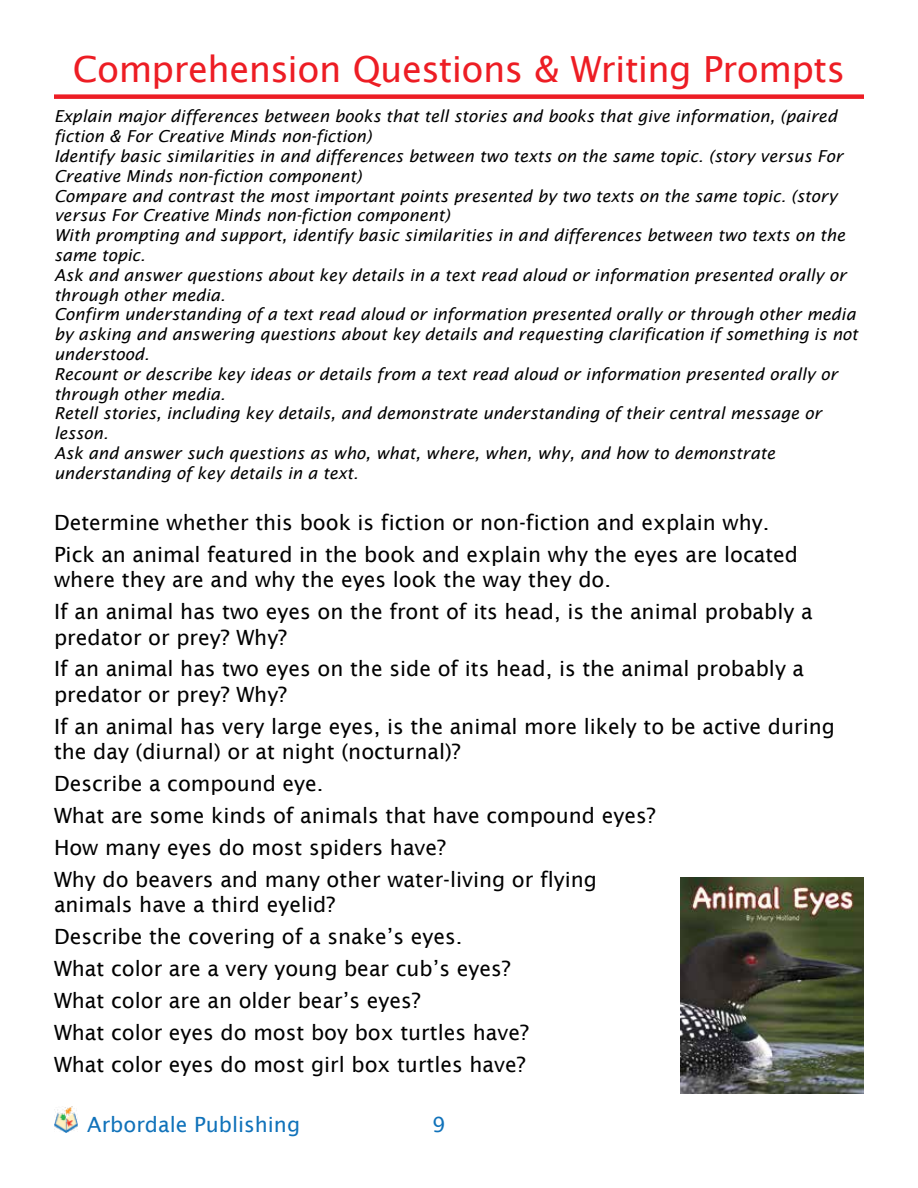
<style>
.page{position:relative;width:918px;height:1188px;background:#fff}
.page>*{position:absolute;margin:0;border:0;box-sizing:border-box;transform-origin:0 0}
.t1{font:36px "Lucida Sans";letter-spacing:-.015em;color:#ed1d24}
.t2{font:21px/32px "Lucida Sans";color:#000}
.t3{font:21px "Lucida Sans";color:#1072ba}
.t4{font:italic 16.5px/19.8px "Lucida Sans";color:#000}
</style>
<div class="page">
<div style="left:54px;top:94px;width:810px;height:5px;background:#ed1d24"></div>
<img style="left:54px;top:1106px;width:23px;height:26px">
<img style="left:680px;top:878px;width:184px;height:215px">
<h1 class="t1" style="left:73px;top:48px;width:774px">Comprehension Questions &amp; Writing Prompts</h1>
<p class="t4" style="left:54px;top:107px;width:805px">Explain major differences between books that tell stories and books that give information, (paired fiction &amp; For Creative Minds non-fiction)<br>Identify basic similarities in and differences between two texts on the same topic. (story versus For Creative Minds non-fiction component)<br>Compare and contrast the most important points presented by two texts on the same topic. (story versus For Creative Minds non-fiction component)<br>With prompting and support, identify basic similarities in and differences between two texts on the same topic.<br>Ask and answer questions about key details in a text read aloud or information presented orally or through other media.<br>Confirm understanding of a text read aloud or information presented orally or through other media by asking and answering questions about key details and requesting clarification if something is not understood.<br>Recount or describe key ideas or details from a text read aloud or information presented orally or through other media.<br>Retell stories, including key details, and demonstrate understanding of their central message or lesson.<br>Ask and answer such questions as who, what, where, when, why, and how to demonstrate understanding of key details in a text.</p>
<p class="t2" style="left:54px;top:507px;width:746px">Determine whether this book is fiction or non-fiction and explain why.<br>Pick an animal featured in the book and explain why the eyes are located</p>
<p class="t2" style="left:54px;top:564px;width:760px">where they are and why the eyes look the way they do.<br>If an animal has two eyes on the front of its head, is the animal probably a</p>
<p class="t2" style="left:54px;top:621px;width:752px">predator or prey? Why?<br>If an animal has two eyes on the side of its head, is the animal probably a</p>
<p class="t2" style="left:54px;top:678px;width:782px">predator or prey? Why?<br>If an animal has very large eyes, is the animal more likely to be active during</p>
<p class="t2" style="left:54px;top:735px;width:603px">the day (diurnal) or at night (nocturnal)?<br>Describe a compound eye.<br>What are some kinds of animals that have compound eyes?<br>How many eyes do most spiders have?<br>Why do beavers and many other water-living or flying</p>
<p class="t2" style="left:54px;top:888px;width:476px">animals have a third eyelid?<br>Describe the covering of a snake’s eyes.<br>What color are a very young bear cub’s eyes?<br>What color are an older bear’s eyes?<br>What color eyes do most boy box turtles have?<br>What color eyes do most girl box turtles have?</p>
<p class="t3" style="left:87px;top:1113px;width:214px">Arbordale Publishing</p>
<p class="t3" style="left:432px;top:1113px;width:15px">9</p>
</div>
